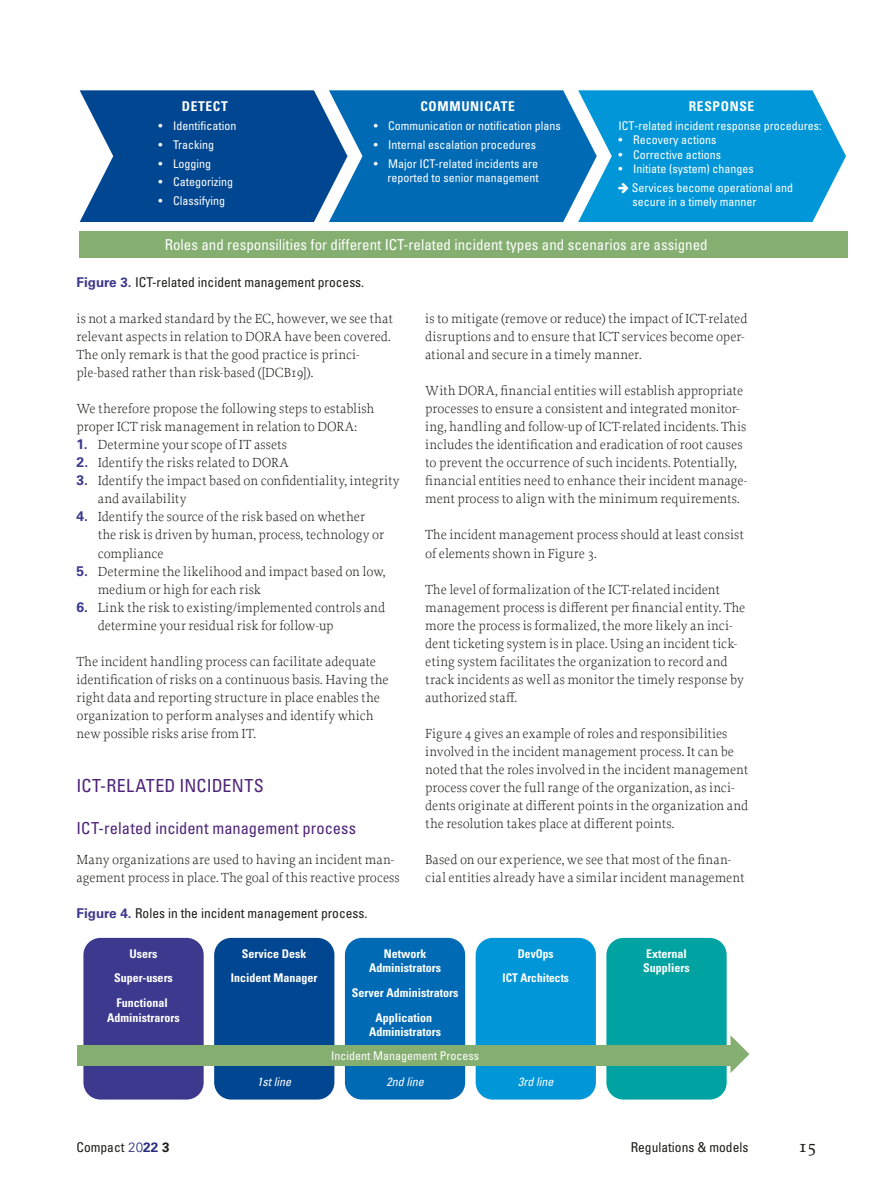
<style>
.page{position:relative;width:893px;height:1191px;background:#fff}
.page>*{position:absolute;margin:0;border:0;box-sizing:border-box;transform-origin:0 0}
.Kop1{font:condensed 18px "Univers LT Std";letter-spacing:.015em;color:#4e2479}
.t1{font:500 18px "Proforma";color:#1d1d1b}
.Kop2{font:condensed 16.5px "Univers LT Std";letter-spacing:.005em;color:#4e2479}
.t2{font:condensed 15px "Univers LT Std";color:#fff}
.Alinea{font:300 13.8px/18px "Proforma";color:#1d1d1b}
.Alinea-eerste{font:300 13.8px/18px "Proforma";color:#1d1d1b}
.Bijschrift{font:condensed 13.5px "Univers LT Std";color:#1d1d1b}
.t3{font:700 condensed 13.5px "Univers LT Std";letter-spacing:.05em;color:#fff}
.t4{font:condensed 12px/18.9px "Univers LT Std";color:#fff}
.t5{font:700 condensed 12px/24.9px "Univers LT Std";color:#fff;text-align:center}
.t6{font:italic condensed 12px "Univers LT Std";color:#fff}
.t7{font:700 condensed 12px/24.9px "Univers LT Std";color:#fff;text-align:center;scale:.96 1}
.s1{font-weight:700;font-stretch:normal;color:#3d398e}
.s2{font-family:"Univers LT Std";font-weight:700;color:#3d398e}
.s3{font-weight:300;font-stretch:normal;color:#272e7e}
.s4{font-weight:700;font-stretch:normal;color:#272e7e}
.s5{font-weight:700;font-stretch:normal}
</style>
<div class="page">
<div style="left:80px;top:231px;width:768px;height:27px;background:#85ae71"></div>
<div style="left:83px;top:938px;width:121px;height:161px;background:#3d398e;border-radius:17px"></div>
<div style="left:214px;top:938px;width:120px;height:161px;background:#004690;border-radius:17px"></div>
<div style="left:345px;top:938px;width:120px;height:161px;background:#006ab5;border-radius:17px"></div>
<div style="left:476px;top:938px;width:120px;height:161px;background:#0096d8;border-radius:17px"></div>
<div style="left:606px;top:938px;width:121px;height:161px;background:#00a3a2;border-radius:17px"></div>
<div style="left:78px;top:1045px;width:655px;height:20px;background:#85ae71"></div>
<svg style="left:730px;top:1035px;width:19px;height:38px"></svg>
<svg style="left:80px;top:90px;width:766px;height:132px;background:#1579ba"></svg>
<p class="t3" style="left:182px;top:98px;width:48px">DETECT</p>
<p class="t4" style="left:158px;top:116px;width:79px">• Identification</p>
<p class="t4" style="left:158px;top:135px;width:57px">• Tracking</p>
<p class="t4" style="left:158px;top:154px;width:54px">• Logging</p>
<p class="t4" style="left:158px;top:172px;width:76px">• Categorizing</p>
<p class="t4" style="left:158px;top:191px;width:68px">• Classifying</p>
<p class="t3" style="left:420px;top:98px;width:96px">COMMUNICATE</p>
<p class="t4" style="left:374px;top:116px;width:189px">• Communication or notification plans</p>
<p class="t4" style="left:374px;top:135px;width:164px">• Internal escalation procedures</p>
<p class="t4" style="left:374px;top:156px;width:167px;line-height:14.4px;text-align:right">• Major ICT-related incidents are reported to senior management</p>
<p class="t3" style="left:689px;top:98px;width:67px">RESPONSE</p>
<p class="t4" style="left:619px;top:116px;width:205px">ICT-related incident response procedures:</p>
<p class="t4" style="left:619px;top:130px;width:99px">• Recovery actions</p>
<p class="t4" style="left:619px;top:145px;width:104px">• Corrective actions</p>
<p class="t4" style="left:632px;top:159px;width:163px;text-indent:-13px">• Initiate (system) changes<br>Services become operational and</p>
<p class="t4" style="left:632px;top:192px;width:125px">secure in a timely manner</p>
<p class="t2" style="left:165px;top:235px;width:544px">Roles and responsilities for different ICT-related incident types and scenarios are assigned</p>
<p class="Bijschrift" style="left:77px;top:274px;width:289px"><span class="s1">Figure 3.</span> ICT-related incident management process.</p>
<p class="Alinea" style="left:77px;top:310px;width:318px">is not a marked standard by the EC, however, we see that relevant aspects in relation to DORA have been covered.<br>The only remark is that the good practice is princi&shy;ple-based rather than risk-based ([DCB19]).</p>
<p class="Alinea" style="left:77px;top:400px;width:299px">We therefore propose the following steps to establish proper ICT risk management in relation to DORA:</p>
<p class="Alinea" style="left:77px;top:436px;width:212px"><span class="s2">1.</span> Determine your scope of IT assets</p>
<p class="Alinea" style="left:77px;top:454px;width:214px"><span class="s2">2.</span> Identify the risks related to DORA</p>
<p class="Alinea" style="left:98px;top:472px;width:303px;text-indent:-21px"><span class="s2">3.</span> Identify the impact based on confidentiality, integrity and availability</p>
<p class="Alinea" style="left:98px;top:508px;width:288px;text-indent:-21px"><span class="s2">4.</span> Identify the source of the risk based on whether the risk is driven by human, process, technology or compliance</p>
<p class="Alinea" style="left:98px;top:562px;width:289px;text-indent:-21px"><span class="s2">5.</span> Determine the likelihood and impact based on low, medium or high for each risk</p>
<p class="Alinea" style="left:98px;top:598px;width:289px;text-indent:-21px"><span class="s2">6.</span> Link the risk to existing/implemented controls and determine your residual risk for follow-up</p>
<p class="Alinea-eerste" style="left:77px;top:652px;width:314px">The incident handling process can facilitate adequate identification of risks on a continuous basis. Having the right data and reporting structure in place enables the organization to perform analyses and identify which new possible risks arise from IT.</p>
<p class="Kop1" style="left:77px;top:773px;width:189px">ICT-RELATED INCIDENTS</p>
<p class="Kop2" style="left:77px;top:817px;width:281px">ICT-related incident management process</p>
<p class="Alinea-eerste" style="left:77px;top:850px;width:325px">Many organizations are used to having an incident man&shy;agement process in place. The goal of this reactive process</p>
<p class="Bijschrift" style="left:77px;top:904px;width:292px"><span class="s1">Figure 4.</span> Roles in the incident management process.</p>
<p class="Alinea-eerste" style="left:425px;top:310px;width:324px">is to mitigate (remove or reduce) the impact of ICT-related disruptions and to ensure that ICT services become oper&shy;ational and secure in a timely manner.</p>
<p class="Alinea" style="left:425px;top:382px;width:324px">With DORA, financial entities will establish appropriate processes to ensure a consistent and integrated monitor&shy;ing, handling and follow-up of ICT-related incidents. This includes the identification and eradication of root causes to prevent the occurrence of such incidents. Potentially, financial entities need to enhance their incident manage&shy;ment process to align with the minimum requirements.</p>
<p class="Alinea" style="left:425px;top:526px;width:320px">The incident management process should at least consist of elements shown in Figure 3.</p>
<p class="Alinea-eerste" style="left:425px;top:580px;width:322px">The level of formalization of the ICT-related incident management process is different per financial entity. The more the process is formalized, the more likely an inci&shy;dent ticketing system is in place. Using an incident tick&shy;eting system facilitates the organization to record and track incidents as well as monitor the timely response by authorized staff.</p>
<p class="Alinea" style="left:425px;top:724px;width:325px">Figure 4 gives an example of roles and responsibilities involved in the incident management process. It can be noted that the roles involved in the incident management process cover the full range of the organization, as inci&shy;dents originate at different points in the organization and the resolution takes place at different points.</p>
<p class="Alinea-eerste" style="left:425px;top:850px;width:321px">Based on our experience, we see that most of the finan&shy;cial entities already have a similar incident management</p>
<p class="t5" style="left:114px;top:940px;width:60px">Users<br>Super-users<br>Functional</p>
<p class="t5" style="left:107px;top:1005px;width:74px">Administrarors</p>
<p class="t5" style="left:231px;top:940px;width:88px">Service Desk<br>Incident Manager</p>
<p class="t5" style="left:369px;top:946px;width:73px;line-height:14.4px">Network<br>Administrators</p>
<p class="t5" style="left:352px;top:980px;width:108px">Server Administrators<br>Application</p>
<p class="t5" style="left:369px;top:1019px;width:73px">Administrators</p>
<p class="t4" style="left:331px;top:1046px;width:149px">Incident Management Process</p>
<p class="t7" style="left:503px;top:940px;width:71px">DevOps<br>ICT Architects</p>
<p class="t5" style="left:643px;top:946px;width:48px;line-height:14.4px;text-align:left">External<br>Suppliers</p>
<p class="t6" style="left:257px;top:1073px;width:35px">1st line</p>
<p class="t6" style="left:386px;top:1073px;width:39px">2nd line</p>
<p class="t6" style="left:518px;top:1073px;width:37px">3rd line</p>
<p class="Bijschrift" style="left:77px;top:1139px;width:95px">Compact <span class="s3">20</span><span class="s4">22</span> <span class="s5">3</span></p>
<p class="Bijschrift" style="left:631px;top:1138px;width:119px">Regulations &amp; models</p>
<h1 class="t1" style="left:798px;top:1134px;width:19px">15</h1>
</div>
